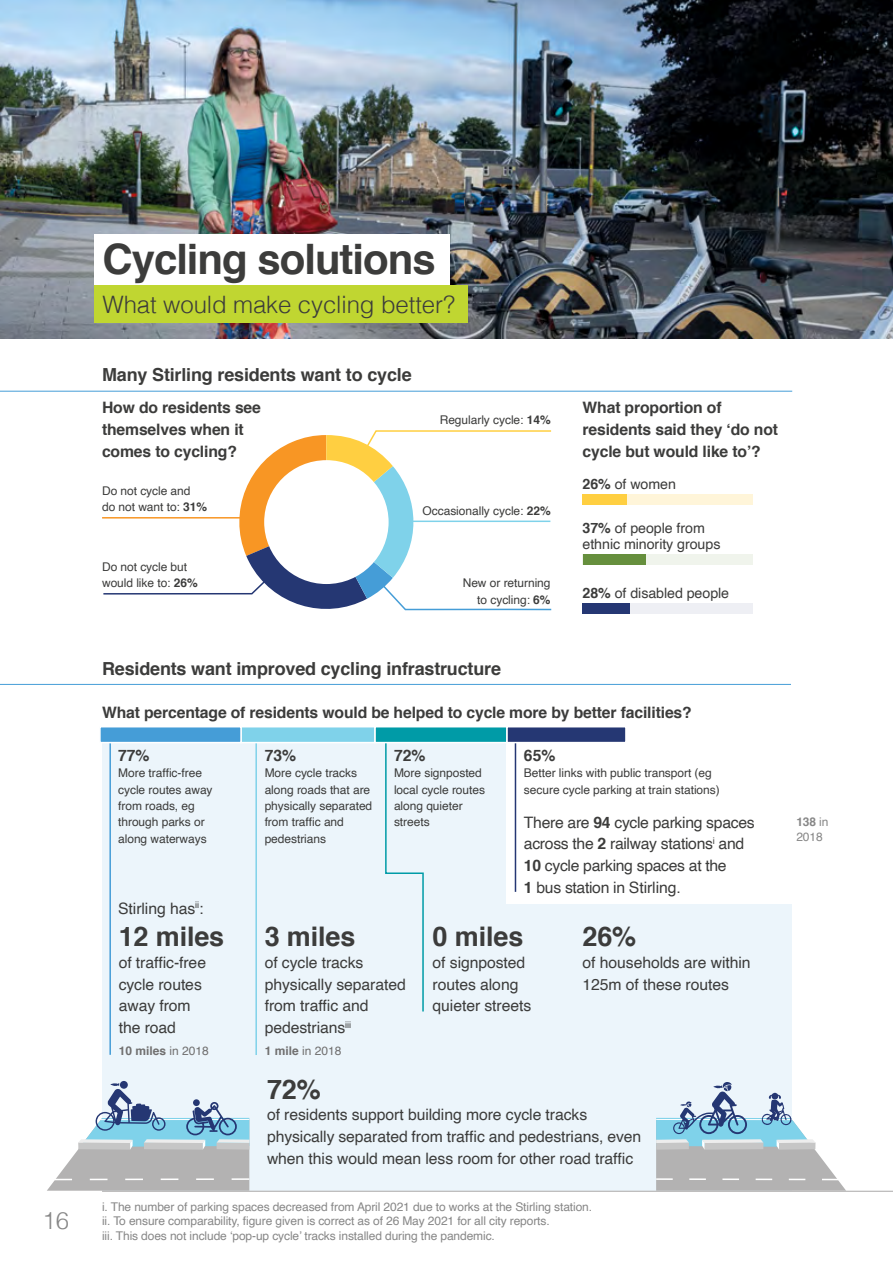
<style>
.page{position:relative;width:893px;height:1263px;background:#fff}
.page>*{position:absolute;margin:0;border:0;box-sizing:border-box;transform-origin:0 0}
.Page_title__h2{font:700 42px "Helvetica";letter-spacing:-.025em;color:#3c3c3b}
.Stat__p{font:700 27px "Helvetica";letter-spacing:-.005em;color:#3c3c3b}
.Page_subtitle__p{font:300 24px "Helvetica";letter-spacing:-.005em;color:#3c3c3b}
.t1{font:300 24px "Helvetica";color:#878787}
.Section_heading__h3{font:700 18px "Helvetica";letter-spacing:-.01em;color:#3c3c3b}
.Stat__p-2{font:15.75px/21.8px "Helvetica";letter-spacing:-.005em;color:#3c3c3b}
.Stat_Graph_title__h4{font:700 15.75px/21.8px "Helvetica";letter-spacing:-.01em;color:#3c3c3b}
.Body__don_t_balance{font:15.75px/21.8px "Helvetica";letter-spacing:-.02em;color:#3c3c3b}
.Even_smaller_stat__h{font:700 15.75px "Helvetica";letter-spacing:-.005em;color:#3c3c3b}
.Smaller_stat__p{font:14.25px/16.4px "Helvetica";letter-spacing:-.005em;color:#3c3c3b}
.Even_smaller_stat__h-2{font:12px/16.4px "Helvetica";letter-spacing:-.005em;color:#3c3c3b}
.Footnote{font:12px/14.5px "Helvetica";letter-spacing:-.01em;color:#878787}
.Even_smaller_stat__e{font:12px/16.4px "Helvetica";letter-spacing:-.005em;color:#3c3c3b}
._2019_stat{font:700 12px "Helvetica";color:#706f6f}
._2019_stat-2{font:12px "Helvetica";color:#706f6f}
.s1{font-weight:700}
.s2{font-weight:400}
</style>
<div class="page">
<div style="left:102px;top:904px;width:689px;height:287px;background:#ecf5fb"></div>
<div style="left:102px;top:743px;width:404px;height:266px;background:#ecf5fb"></div>
<hr style="left:102px;top:1191px;width:791px;height:1px;background:#b3b2b2">
<hr style="left:0;top:391px;width:792px;height:1px;background:#459dd7">
<hr style="left:0;top:684px;width:791px;height:1px;background:#459dd7">
<img style="left:0;top:0;width:893px;height:338px">
<hr style="left:515px;top:739px;width:1px;height:153px;background:#253773">
<hr style="left:255px;top:739px;width:2px;height:316px;background:#7fd2ea">
<hr style="left:109px;top:743px;width:2px;height:312px;background:#459dd7">
<svg style="left:385px;top:743px;width:39px;height:269px"></svg>
<div style="left:583px;top:494px;width:170px;height:11px;background:#fff5d9"></div>
<div style="left:583px;top:494px;width:44px;height:11px;background:#ffcf41"></div>
<div style="left:583px;top:554px;width:170px;height:11px;background:#f0f4ec"></div>
<div style="left:583px;top:554px;width:62px;height:11px;background:#668f3d"></div>
<div style="left:583px;top:603px;width:170px;height:11px;background:#eeeff4"></div>
<div style="left:583px;top:603px;width:47px;height:11px;background:#253773"></div>
<div style="left:506px;top:726px;width:121px;height:17px;background:#253773;border:2px solid #fff"></div>
<div style="left:374px;top:726px;width:134px;height:17px;background:#009ba7;border:2px solid #fff"></div>
<div style="left:240px;top:726px;width:136px;height:17px;background:#7fd2ea;border:2px solid #fff"></div>
<div style="left:99px;top:726px;width:143px;height:17px;background:#459dd7;border:2px solid #fff"></div>
<svg style="left:47px;top:1083px;width:202px;height:108px"></svg>
<svg style="left:656px;top:1082px;width:190px;height:109px"></svg>
<svg style="left:102px;top:430px;width:450px;height:181px"></svg>
<div style="left:264px;top:460px;width:125px;height:124px;background:#fff;border-radius:50%"></div>
<div style="left:94px;top:234px;width:356px;height:52px;background:#fff"></div>
<div style="left:94px;top:286px;width:374px;height:37px;background:#c0d631"></div>
<h3 class="t1" style="left:43px;top:1200px;width:28px">16</h3>
<h2 class="Page_title__h2" style="left:102px;top:225px;width:335px">Cycling solutions</h2>
<p class="Page_subtitle__p" style="left:102px;top:284px;width:354px">What would make cycling better?</p>
<h3 class="Section_heading__h3" style="left:102px;top:360px;width:311px">Many Stirling residents want to cycle</h3>
<h4 class="Stat_Graph_title__h4" style="left:102px;top:397px;width:160px">How do residents see themselves when it comes to cycling?</h4>
<p class="Even_smaller_stat__e" style="left:102px;top:483px;width:106px">Do not cycle and<br>do not want to: <span class="s1">31%</span></p>
<p class="Even_smaller_stat__e" style="left:440px;top:412px;width:112px">Regularly cycle: <span class="s1">14%</span></p>
<p class="Even_smaller_stat__e" style="left:423px;top:503px;width:130px">Occasionally cycle: <span class="s1">22%</span></p>
<p class="Even_smaller_stat__e" style="left:102px;top:559px;width:97px">Do not cycle but would like to: <span class="s1">26%</span></p>
<p class="Even_smaller_stat__e" style="left:463px;top:575px;width:89px;text-align:right">New or returning to cycling: <span class="s1">6%</span></p>
<h4 class="Stat_Graph_title__h4" style="left:583px;top:397px;width:197px">What proportion of residents said they ‘do not cycle but would like to’?</h4>
<p class="Smaller_stat__p" style="left:583px;top:477px;width:95px"><span class="s1">26%</span> of women</p>
<p class="Smaller_stat__p" style="left:583px;top:520px;width:139px"><span class="s1">37%</span> of people from ethnic minority groups</p>
<p class="Smaller_stat__p" style="left:583px;top:585px;width:148px"><span class="s1">28%</span> of disabled people</p>
<h3 class="Section_heading__h3" style="left:102px;top:654px;width:401px">Residents want improved cycling infrastructure</h3>
<h4 class="Stat_Graph_title__h4" style="left:102px;top:702px;width:591px">What percentage of residents would be helped to cycle more by better facilities?</h4>
<p class="Even_smaller_stat__h" style="left:118px;top:743px;width:33px">77%</p>
<p class="Even_smaller_stat__h-2" style="left:118px;top:765px;width:96px">More traffic-free cycle routes away from roads, eg through parks or along waterways</p>
<p class="Even_smaller_stat__h" style="left:524px;top:743px;width:33px">65%</p>
<p class="Even_smaller_stat__h-2" style="left:524px;top:765px;width:197px">Better links with public transport (eg secure cycle parking at train stations)</p>
<p class="Body__don_t_balance" style="left:524px;top:812px;width:232px">There are <span class="s1">94</span> cycle parking spaces across the <span class="s1">2</span> railway stations<sup>i</sup> and<br><span class="s1">10</span> cycle parking spaces at the<br><span class="s1">1</span> bus station in Stirling.</p>
<p class="Footnote" style="left:796px;top:815px;width:34px"><span class="s1">138</span> in<br>2018</p>
<p class="Even_smaller_stat__h" style="left:265px;top:743px;width:33px">73%</p>
<p class="Even_smaller_stat__h-2" style="left:265px;top:765px;width:109px">More cycle tracks along roads that are physically separated from traffic and pedestrians</p>
<p class="Even_smaller_stat__h" style="left:394px;top:743px;width:33px">72%</p>
<p class="Even_smaller_stat__h-2" style="left:394px;top:765px;width:93px">More signposted local cycle routes along quieter streets</p>
<p class="Body__don_t_balance" style="left:118px;top:898px;width:87px">Stirling has<sup>ii</sup>:</p>
<p class="Stat__p" style="left:119px;top:915px;width:107px">12 miles</p>
<p class="Stat__p-2" style="left:119px;top:952px;width:89px">of traffic-free cycle routes away from the road</p>
<p class="_2019_stat" style="left:119px;top:1041px;width:92px">10 miles <span class="s2">in 2018</span></p>
<p class="Stat__p" style="left:265px;top:915px;width:92px">3 miles</p>
<p class="Stat__p-2" style="left:265px;top:952px;width:143px">of cycle tracks physically separated from traffic and pedestrians<sup>iii</sup></p>
<p class="_2019_stat-2" style="left:265px;top:1041px;width:78px"><span class="s1">1 mile</span> in 2018</p>
<p class="Stat__p" style="left:433px;top:915px;width:92px">0 miles</p>
<p class="Stat__p-2" style="left:433px;top:952px;width:100px">of signposted routes along quieter streets</p>
<p class="Stat__p" style="left:583px;top:915px;width:55px">26%</p>
<p class="Stat__p-2" style="left:583px;top:952px;width:170px">of households are within<br>125m of these routes</p>
<p class="Stat__p" style="left:267px;top:1067px;width:55px">72%</p>
<p class="Stat__p-2" style="left:267px;top:1104px;width:376px">of residents support building more cycle tracks physically separated from traffic and pedestrians, even when this would mean less room for other road traffic</p>
<p class="Footnote" style="left:102px;top:1200px;width:492px">i. The number of parking spaces decreased from April 2021 due to works at the Stirling station.</p>
<p class="Footnote" style="left:102px;top:1214px;width:449px">ii. To ensure comparability, figure given is correct as of 26 May 2021 for all city reports.</p>
<p class="Footnote" style="left:102px;top:1229px;width:394px">iii. This does not include ‘pop-up cycle’ tracks installed during the pandemic.</p>
</div>
